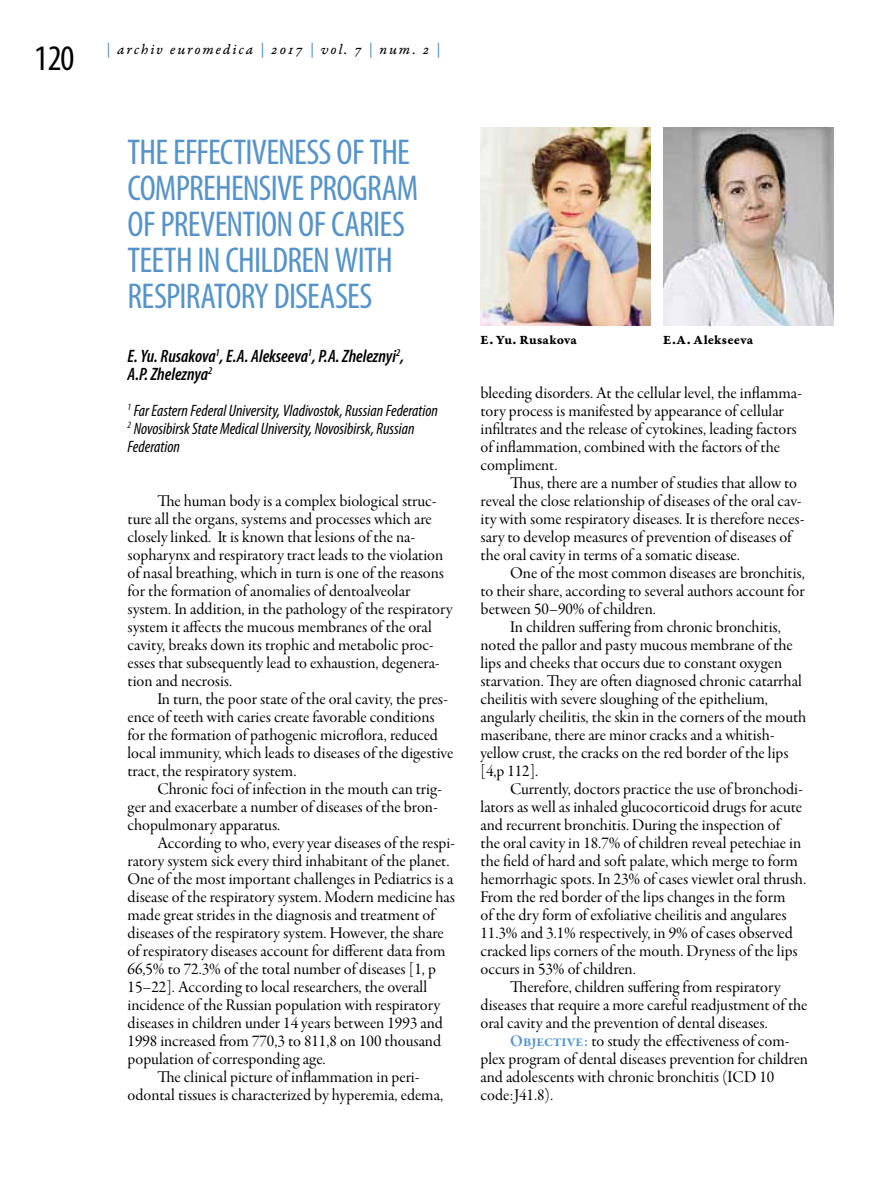
<style>
.page{position:relative;width:893px;height:1191px;background:#fff}
.page>*{position:absolute;margin:0;border:0;box-sizing:border-box;transform-origin:0 0}
.t1{font:condensed 36px/36px "Myriad Pro";letter-spacing:-.02em;color:#5693c9}
.t2{font:condensed 36px "Myriad Pro";color:#000}
.t3{font:italic 600 condensed 18px/18px "Myriad Pro";color:#000}
.t4{font:16.5px/18px "Garamond Premr Pro Subh";color:#000}
.t5{font:italic condensed 16.5px/18px "Myriad Pro";color:#000}
.t6{font:15px "Garamond Premr Pro It Capt";letter-spacing:.125em;color:#000}
.t7{font:13.5px "Garamond Premr Pro Bd Capt";letter-spacing:.015em;color:#000}
.s1{color:#5693c9}
.s2{font-family:"Garamond Premr Pro Smbd Subh";color:#5693c9}
</style>
<div class="page">
<img style="left:480px;top:128px;width:170px;height:198px">
<img style="left:663px;top:128px;width:170px;height:198px">
<h1 class="t2" style="left:34px;top:36px;width:42px">120</h1>
<p class="t6" style="left:106px;top:40px;width:335px"><span class="s1">|</span> archiv euromedica <span class="s1">|</span> 2017 <span class="s1">|</span> vol. 7 <span class="s1">|</span> num. 2 <span class="s1">|</span></p>
<h1 class="t1" style="left:128px;top:133px;width:292px">THE EFFECTIVENESS OF THE<br>COMPREHENSIVE PROGRAM<br>OF PREVENTION OF CARIES<br>TEETH IN CHILDREN WITH<br>RESPIRATORY DISEASES</h1>
<p class="t3" style="left:128px;top:347px;width:278px">E. Yu. Rusakova<sup>1</sup>, E.A. Alekseeva<sup>1</sup>, P.A.Zheleznyi<sup>2</sup>,<br>A.P.Zheleznya<sup>2</sup></p>
<p class="t5" style="left:128px;top:401px;width:312px"><sup>1</sup> Far Eastern Federal University, Vladivostok, Russian Federation<br><sup>2</sup> Novosibirsk State Medical University, Novosibirsk, Russian<br>Federation</p>
<p class="t4" style="left:128px;top:492px;width:326px;text-indent:30px">The human body is a complex biological struc&shy;ture all the organs, systems and processes which are closely linked. It is known that lesions of the na&shy;sopharynx and respiratory tract leads to the violation of nasal breathing, which in turn is one of the reasons for the formation of anomalies of dentoalveolar system. In addition, in the pathology of the respiratory system it affects the mucous membranes of the oral cavity, breaks down its trophic and metabolic proc&shy;esses that subsequently lead to exhaustion, degenera&shy;tion and necrosis.</p>
<p class="t4" style="left:128px;top:690px;width:327px;text-indent:30px">In turn, the poor state of the oral cavity, the pres&shy;ence of teeth with caries create favorable conditions for the formation of pathogenic microflora, reduced local immunity, which leads to diseases of the digestive tract, the respiratory system.</p>
<p class="t4" style="left:128px;top:780px;width:316px;text-indent:30px">Chronic foci of infection in the mouth can trig&shy;ger and exacerbate a number of diseases of the bron&shy;chopulmonary apparatus.</p>
<p class="t4" style="left:157px;top:834px;width:299px">According to who, every year diseases of the respi-</p>
<p class="t4" style="left:128px;top:852px;width:323px">ratory system sick every third inhabitant of the planet.</p>
<p class="t4" style="left:128px;top:870px;width:327px">One of the most important challenges in Pediatrics is a</p>
<p class="t4" style="left:128px;top:888px;width:329px">disease of the respiratory system. Modern medicine has</p>
<p class="t4" style="left:128px;top:906px;width:309px">made great strides in the diagnosis and treatment of</p>
<p class="t4" style="left:128px;top:924px;width:318px">diseases of the respiratory system. However, the share</p>
<p class="t4" style="left:128px;top:942px;width:319px">of respiratory diseases account for different data from</p>
<p class="t4" style="left:128px;top:960px;width:310px">66,5% to 72.3% of the total number of diseases [1, p</p>
<p class="t4" style="left:128px;top:978px;width:301px">15–22]. According to local researchers, the overall</p>
<p class="t4" style="left:128px;top:996px;width:314px">incidence of the Russian population with respiratory</p>
<p class="t4" style="left:128px;top:1014px;width:317px">diseases in children under 14 years between 1993 and</p>
<p class="t4" style="left:128px;top:1032px;width:315px">1998 increased from 770,3 to 811,8 on 100 thousand</p>
<p class="t4" style="left:128px;top:1050px;width:200px">population of corresponding age.</p>
<p class="t4" style="left:157px;top:1068px;width:264px">The clinical picture of inflammation in peri-</p>
<p class="t4" style="left:128px;top:1086px;width:317px">odontal tissues is characterized by hyperemia, edema,</p>
<p class="t7" style="left:480px;top:331px;width:98px">E. Yu. Rusakova</p>
<p class="t7" style="left:663px;top:331px;width:91px">E.A. Alekseeva</p>
<p class="t4" style="left:480px;top:384px;width:323px">bleeding disorders. At the cellular level, the inflamma&shy;tory process is manifested by appearance of cellular infiltrates and the release of cytokines, leading factors of inflammation, combined with the factors of the compliment.</p>
<p class="t4" style="left:480px;top:474px;width:326px;text-indent:30px">Thus, there are a number of studies that allow to reveal the close relationship of diseases of the oral cav&shy;ity with some respiratory diseases. It is therefore neces&shy;sary to develop measures of prevention of diseases of the oral cavity in terms of a somatic disease.</p>
<p class="t4" style="left:480px;top:564px;width:326px;text-align:justify;text-indent:30px">One of the most common diseases are bronchitis, to their share, according to several authors account for between 50–90% of children.</p>
<p class="t4" style="left:480px;top:618px;width:327px;text-indent:30px">In children suffering from chronic bronchitis, noted the pallor and pasty mucous membrane of the lips and cheeks that occurs due to constant oxygen starvation. They are often diagnosed chronic catarrhal cheilitis with severe sloughing of the epithelium, angularly cheilitis, the skin in the corners of the mouth maseribane, there are minor cracks and a whitish&shy;yellow crust, the cracks on the red border of the lips [4,p 112].</p>
<p class="t4" style="left:510px;top:780px;width:294px">Currently, doctors practice the use of bronchodi-</p>
<p class="t4" style="left:480px;top:798px;width:323px">lators as well as inhaled glucocorticoid drugs for acute</p>
<p class="t4" style="left:480px;top:816px;width:301px">and recurrent bronchitis. During the inspection of</p>
<p class="t4" style="left:480px;top:834px;width:322px">the oral cavity in 18.7% of children reveal petechiae in</p>
<p class="t4" style="left:480px;top:852px;width:319px">the field of hard and soft palate, which merge to form</p>
<p class="t4" style="left:480px;top:870px;width:327px">hemorrhagic spots. In 23% of cases viewlet oral thrush.</p>
<p class="t4" style="left:480px;top:888px;width:306px">From the red border of the lips changes in the form</p>
<p class="t4" style="left:480px;top:906px;width:308px">of the dry form of exfoliative cheilitis and angulares</p>
<p class="t4" style="left:480px;top:924px;width:314px">11.3% and 3.1% respectively, in 9% of cases observed</p>
<p class="t4" style="left:480px;top:942px;width:319px">cracked lips corners of the mouth. Dryness of the lips</p>
<p class="t4" style="left:480px;top:960px;width:157px">occurs in 53% of children.</p>
<p class="t4" style="left:510px;top:978px;width:272px">Therefore, children suffering from respiratory</p>
<p class="t4" style="left:480px;top:996px;width:328px">diseases that require a more careful readjustment of the</p>
<p class="t4" style="left:480px;top:1014px;width:289px">oral cavity and the prevention of dental diseases.</p>
<p class="t4" style="left:510px;top:1032px;width:281px"><span class="s2">Objective:</span> to study the effectiveness of com-</p>
<p class="t4" style="left:480px;top:1050px;width:329px">plex program of dental diseases prevention for children</p>
<p class="t4" style="left:480px;top:1068px;width:295px">and adolescents with chronic bronchitis (ICD 10</p>
<p class="t4" style="left:480px;top:1086px;width:74px">code:J41.8).</p>
</div>
